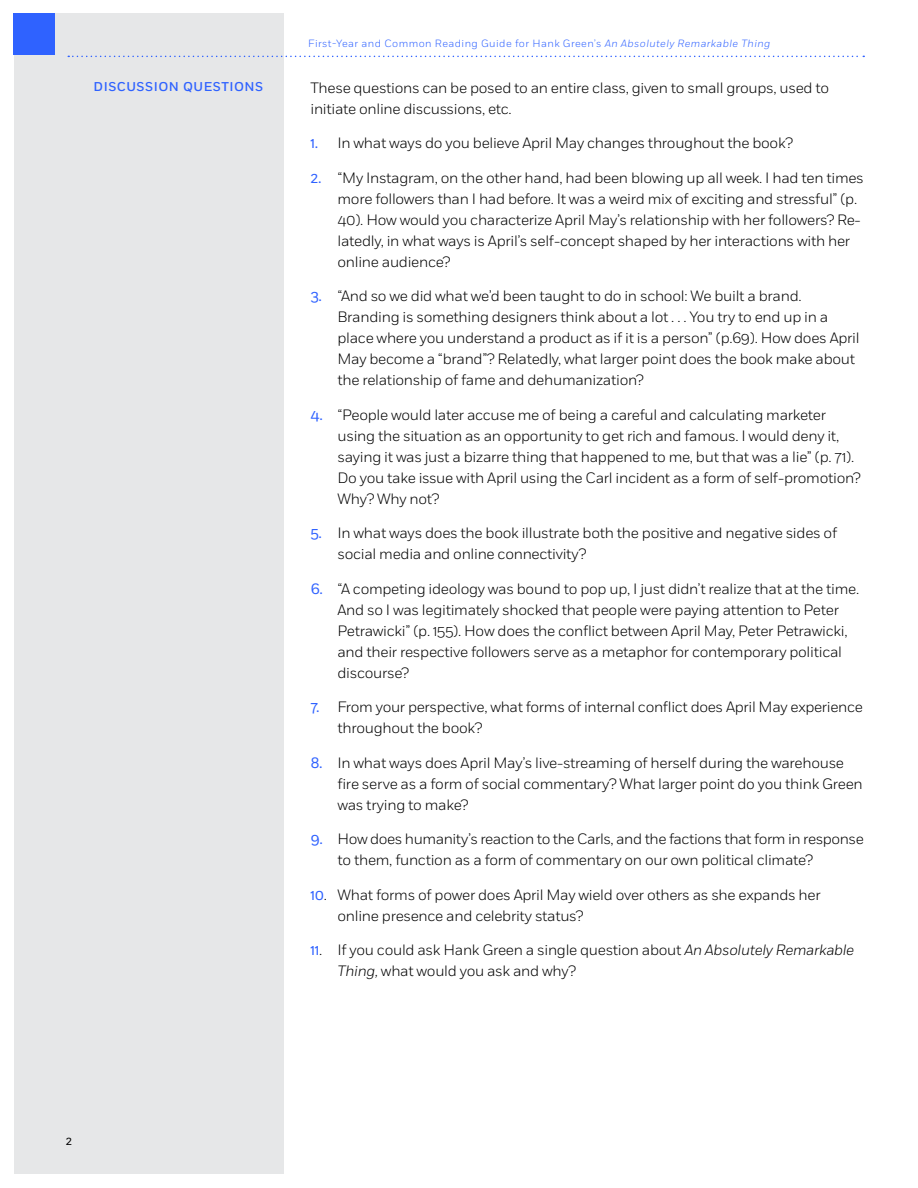
<style>
.page{position:relative;width:918px;height:1188px;background:#fff}
.page>*{position:absolute;margin:0;border:0;box-sizing:border-box;transform-origin:0 0}
.t1{font:300 15px/21px "Fort";letter-spacing:-.02em;color:#000}
.t2{font:500 12.75px "Fort";letter-spacing:.04em;color:#2f62ff}
.t3{font:12px "Fort";color:#000}
.t4{font:300 10.5px "Fort";letter-spacing:.04em;color:#2f62ff}
.s1{font-style:italic}
.s2{font-weight:400;color:#2f62ff}
</style>
<div class="page">
<div style="left:14px;top:14px;width:270px;height:1160px;background:#e6e7e8"></div>
<div style="left:14px;top:14px;width:41px;height:41px;background:#2f62ff"></div>
<svg style="left:68px;top:56px;width:796px;height:1px"></svg>
<p class="t4" style="left:308px;top:37px;width:464px">First-Year and Common Reading Guide for Hank Green’s <span class="s1">An Absolutely Remarkable Thing</span></p>
<p class="t2" style="left:94px;top:79px;width:171px">DISCUSSI ON QUESTI ONS</p>
<p class="t1" style="left:310px;top:77px;width:520px">These questions can be posed to an entire class, given to small groups, used to initiate online discussions, etc.</p>
<p class="t1" style="left:310px;top:132px;width:484px"><span class="s2">1.</span> In what ways do you believe April May changes throughout the book?</p>
<p class="t1" style="left:338px;top:167px;width:528px;text-indent:-27px"><span class="s2">2.</span> “My Instagram, on the other hand, had been blowing up all week. I had ten times more followers than I had before. It was a weird mix of exciting and stressful” (p.<br>40). How would you characterize April May’s relationship with her followers? Re&shy;latedly, in what ways is April’s self-concept shaped by her interactions with her online audience?</p>
<p class="t1" style="left:338px;top:285px;width:524px;text-indent:-27px"><span class="s2">3.</span> “And so we did what we’d been taught to do in school: We built a brand.<br>Branding is something designers think about a lot . . . You try to end up in a place where you understand a product as if it is a person” (p.69). How does April May become a “brand”? Relatedly, what larger point does the book make about the relationship of fame and dehumanization?</p>
<p class="t1" style="left:338px;top:404px;width:525px;text-indent:-27px"><span class="s2">4.</span> “People would later accuse me of being a careful and calculating marketer using the situation as an opportunity to get rich and famous. I would deny it, saying it was just a bizarre thing that happened to me, but that was a lie” (p. 71).<br>Do you take issue with April using the Carl incident as a form of self-promotion?<br>Why? Why not?</p>
<p class="t1" style="left:338px;top:522px;width:501px;text-indent:-27px"><span class="s2">5.</span> In what ways does the book illustrate both the positive and negative sides of social media and online connectivity?</p>
<p class="t1" style="left:338px;top:578px;width:523px;text-indent:-27px"><span class="s2">6.</span> “A competing ideology was bound to pop up, I just didn’t realize that at the time.<br>And so I was legitimately shocked that people were paying attention to Peter Petrawicki” (p. 155). How does the conflict between April May, Peter Petrawicki, and their respective followers serve as a metaphor for contemporary political discourse?</p>
<p class="t1" style="left:338px;top:696px;width:527px;text-indent:-27px"><span class="s2">7.</span> From your perspective, what forms of internal conflict does April May experience throughout the book?</p>
<p class="t1" style="left:338px;top:752px;width:527px;text-indent:-27px"><span class="s2">8.</span> In what ways does April May’s live-streaming of herself during the warehouse fire serve as a form of social commentary? What larger point do you think Green was trying to make?</p>
<p class="t1" style="left:338px;top:828px;width:528px;text-indent:-27px"><span class="s2">9.</span> How does humanity’s reaction to the Carls, and the factions that form in response to them, function as a form of commentary on our own political climate?</p>
<p class="t1" style="left:338px;top:884px;width:485px;text-indent:-27px"><span class="s2">10</span>. What forms of power does April May wield over others as she expands her online presence and celebrity status?</p>
<p class="t1" style="left:338px;top:939px;width:518px;text-indent:-27px"><span class="s2">11</span>. If you could ask Hank Green a single question about <span class="s1">An Absolutely Remarkable<br>Thing,</span> what would you ask and why?</p>
<p class="t3" style="left:66px;top:1134px;width:8px">2</p>
</div>
